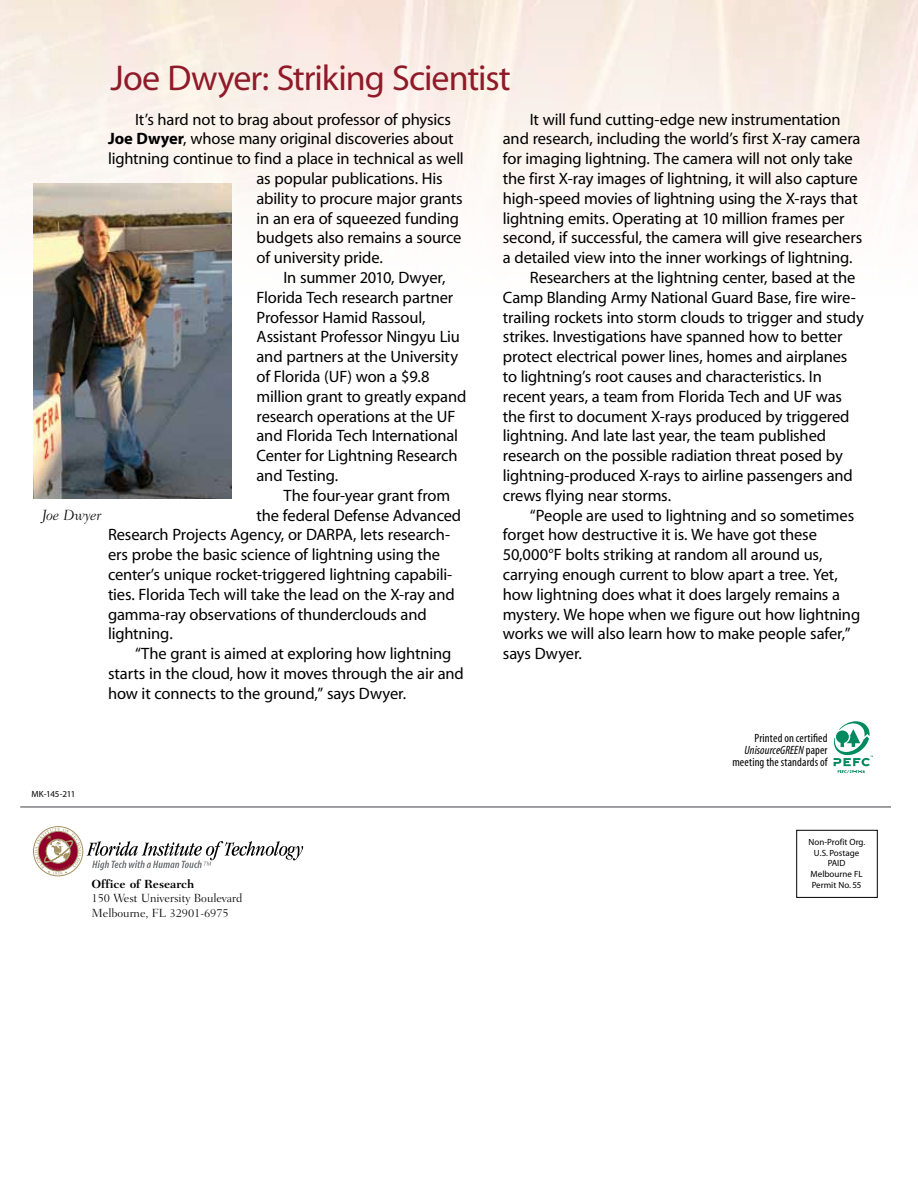
<style>
.page{position:relative;width:918px;height:1188px;background:#fff}
.page>*{position:absolute;margin:0;border:0;box-sizing:border-box;transform-origin:0 0}
.t1{font:36px "Myriad";letter-spacing:-.025em;color:#8f1b29}
.t2{font:16.5px "Myriad";letter-spacing:-.01em;color:#000}
.t3{font:italic 300 15px "Fairfield LH";letter-spacing:-.005em;color:#000}
.t4{font:condensed 12px/12px "Myriad";letter-spacing:.01em;color:#000;text-align:right}
.t5{font:300 12px/14.4px "Fairfield LH";letter-spacing:-.005em;color:#000}
.t6{font:700 12px "Fairfield LH";letter-spacing:-.005em;color:#000}
.t7{font:9px/10.8px "Myriad";color:#000;text-align:center}
.s1{font-weight:700}
.s2{font-style:italic}
</style>
<div class="page">
<img style="left:0;top:0;width:918px;height:297px">
<hr style="left:20px;top:806px;width:871px;height:2px;background:#7e8083">
<div style="left:33px;top:826px;width:50px;height:50px;border:1px solid #a39161;border-radius:50%"></div>
<svg style="left:35px;top:828px;width:268px;height:47px"></svg>
<div style="left:796px;top:830px;width:82px;height:68px;border:1px solid #000"></div>
<svg style="left:833px;top:721px;width:40px;height:52px"></svg>
<img style="left:33px;top:184px;width:198px;height:315px">
<h1 class="t1" style="left:111px;top:60px;width:402px">Joe Dwyer: Striking Scientist</h1>
<p class="t2" style="left:135px;top:111px;width:317px">It’s hard not to brag about professor of physics</p>
<p class="t2" style="left:108px;top:131px;width:347px"><span class="s1">Joe Dwyer</span>, whose many original discoveries about</p>
<p class="t2" style="left:108px;top:151px;width:357px">lightning continue to find a place in technical as well</p>
<p class="t2" style="left:257px;top:170px;width:188px">as popular publications. His</p>
<p class="t2" style="left:257px;top:190px;width:208px">ability to procure major grants</p>
<p class="t2" style="left:257px;top:210px;width:204px">in an era of squeezed funding</p>
<p class="t2" style="left:257px;top:230px;width:206px">budgets also remains a source</p>
<p class="t2" style="left:257px;top:250px;width:128px">of university pride.</p>
<p class="t2" style="left:284px;top:269px;width:163px">In summer 2010, Dwyer,</p>
<p class="t2" style="left:257px;top:289px;width:198px">Florida Tech research partner</p>
<p class="t2" style="left:257px;top:309px;width:171px">Professor Hamid Rassoul,</p>
<p class="t2" style="left:257px;top:329px;width:205px">Assistant Professor Ningyu Liu</p>
<p class="t2" style="left:257px;top:349px;width:203px">and partners at the University</p>
<p class="t2" style="left:257px;top:368px;width:174px">of Florida (UF) won a $9.8</p>
<p class="t2" style="left:257px;top:388px;width:211px">million grant to greatly expand</p>
<p class="t2" style="left:257px;top:408px;width:200px">research operations at the UF</p>
<p class="t2" style="left:257px;top:428px;width:203px">and Florida Tech International</p>
<p class="t2" style="left:257px;top:448px;width:203px">Center for Lightning Research</p>
<p class="t2" style="left:257px;top:467px;width:83px">and Testing.</p>
<p class="t2" style="left:284px;top:487px;width:168px">The four-year grant from</p>
<p class="t2" style="left:257px;top:507px;width:206px">the federal Defense Advanced</p>
<p class="t2" style="left:108px;top:527px;width:344px">Research Projects Agency, or DARPA, lets research-</p>
<p class="t2" style="left:108px;top:547px;width:334px">ers probe the basic science of lightning using the</p>
<p class="t2" style="left:108px;top:566px;width:346px">center’s unique rocket-triggered lightning capabili-</p>
<p class="t2" style="left:108px;top:586px;width:348px">ties. Florida Tech will take the lead on the X-ray and</p>
<p class="t2" style="left:108px;top:606px;width:320px">gamma-ray observations of thunderclouds and</p>
<p class="t2" style="left:108px;top:626px;width:66px">lightning.</p>
<p class="t2" style="left:135px;top:646px;width:318px">“The grant is aimed at exploring how lightning</p>
<p class="t2" style="left:108px;top:665px;width:357px">starts in the cloud, how it moves through the air and</p>
<p class="t2" style="left:108px;top:685px;width:300px">how it connects to the ground,” says Dwyer.</p>
<p class="t3" style="left:42px;top:507px;width:61px">Joe Dwyer</p>
<p class="t7" style="left:31px;top:789px;width:45px">MK-145-211</p>
<p class="t6" style="left:92px;top:877px;width:104px">Office of Research</p>
<p class="t5" style="left:92px;top:891px;width:152px">150 West University Boulevard<br>Melbourne, FL 32901-6975</p>
<p class="t2" style="left:530px;top:111px;width:312px">It will fund cutting-edge new instrumentation</p>
<p class="t2" style="left:503px;top:131px;width:359px">and research, including the world’s first X-ray camera</p>
<p class="t2" style="left:503px;top:151px;width:351px">for imaging lightning. The camera will not only take</p>
<p class="t2" style="left:503px;top:170px;width:356px">the first X-ray images of lightning, it will also capture</p>
<p class="t2" style="left:503px;top:190px;width:356px">high-speed movies of lightning using the X-rays that</p>
<p class="t2" style="left:503px;top:210px;width:343px">lightning emits. Operating at 10 million frames per</p>
<p class="t2" style="left:503px;top:230px;width:361px">second, if successful, the camera will give researchers</p>
<p class="t2" style="left:503px;top:250px;width:351px">a detailed view into the inner workings of lightning.</p>
<p class="t2" style="left:530px;top:269px;width:327px">Researchers at the lightning center, based at the</p>
<p class="t2" style="left:503px;top:289px;width:354px">Camp Blanding Army National Guard Base, fire wire-</p>
<p class="t2" style="left:503px;top:309px;width:363px">trailing rockets into storm clouds to trigger and study</p>
<p class="t2" style="left:503px;top:329px;width:341px">strikes. Investigations have spanned how to better</p>
<p class="t2" style="left:503px;top:349px;width:346px">protect electrical power lines, homes and airplanes</p>
<p class="t2" style="left:503px;top:368px;width:321px">to lightning’s root causes and characteristics. In</p>
<p class="t2" style="left:503px;top:388px;width:341px">recent years, a team from Florida Tech and UF was</p>
<p class="t2" style="left:503px;top:408px;width:348px">the first to document X-rays produced by triggered</p>
<p class="t2" style="left:503px;top:428px;width:325px">lightning. And late last year, the team published</p>
<p class="t2" style="left:503px;top:448px;width:341px">research on the possible radiation threat posed by</p>
<p class="t2" style="left:503px;top:467px;width:352px">lightning-produced X-rays to airline passengers and</p>
<p class="t2" style="left:503px;top:487px;width:170px">crews flying near storms.</p>
<p class="t2" style="left:530px;top:507px;width:326px">“People are used to lightning and so sometimes</p>
<p class="t2" style="left:503px;top:527px;width:316px">forget how destructive it is. We have got these</p>
<p class="t2" style="left:503px;top:547px;width:321px">50,000°F bolts striking at random all around us,</p>
<p class="t2" style="left:503px;top:566px;width:336px">carrying enough current to blow apart a tree. Yet,</p>
<p class="t2" style="left:503px;top:586px;width:339px">how lightning does what it does largely remains a</p>
<p class="t2" style="left:503px;top:606px;width:359px">mystery. We hope when we figure out how lightning</p>
<p class="t2" style="left:503px;top:626px;width:349px">works we will also learn how to make people safer,”</p>
<p class="t2" style="left:503px;top:646px;width:81px">says Dwyer.</p>
<p class="t4" style="left:732px;top:733px;width:97px">Printed on certified<br><span class="s2">UnisourceGREEN</span> paper meeting the standards of</p>
<p class="t7" style="left:809px;top:837px;width:58px">Non-Profit Org.<br>U.S. Postage<br>PAID<br>Melbourne FL<br>Permit No. 55</p>
</div>
